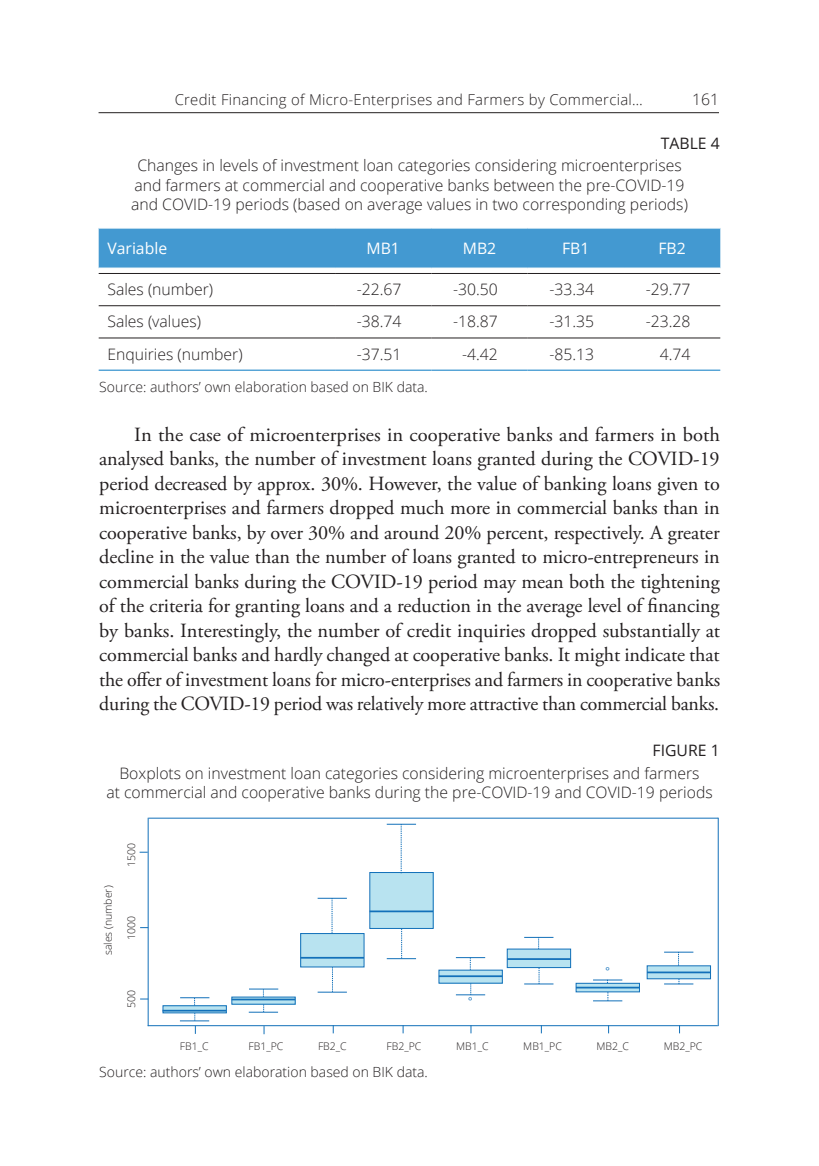
<style>
.page{position:relative;width:819px;height:1166px;background:#fff}
.page>*{position:absolute;margin:0;border:0;box-sizing:border-box;transform-origin:0 0}
.t1{font:20.12px/24.5px "Adobe Garamond Pro";letter-spacing:-.01em;color:#231f20;text-align:justify}
.t2{font:300 15.75px/19.2px "Open Sans";color:#231f20;text-align:center}
.t3{font:15.75px "Open Sans";color:#fff}
.t4{font:15.75px "Open Sans";color:#231f20}
.t5{font:300 15.75px "Open Sans";color:#1270b9}
.t6{font:300 14.88px "Open Sans";letter-spacing:.02em;color:#231f20}
.t7{font:300 14px "Open Sans";color:#231f20}
.t8{font:300 10.5px "Open Sans";color:#231f20}
</style>
<div class="page">
<hr style="left:98px;top:112px;width:621px;height:1px;background:#231f20">
<div style="left:99px;top:229px;width:621px;height:39px;background:#4399d1"></div>
<hr style="left:99px;top:305px;width:236px;height:1px;background:#231f20">
<hr style="left:335px;top:305px;width:96px;height:1px;background:#231f20">
<hr style="left:431px;top:305px;width:96px;height:1px;background:#231f20">
<hr style="left:527px;top:305px;width:97px;height:1px;background:#231f20">
<hr style="left:624px;top:305px;width:96px;height:1px;background:#231f20">
<hr style="left:99px;top:273px;width:236px;height:1px;background:#231f20">
<hr style="left:335px;top:273px;width:96px;height:1px;background:#231f20">
<hr style="left:431px;top:273px;width:96px;height:1px;background:#231f20">
<hr style="left:527px;top:273px;width:97px;height:1px;background:#231f20">
<hr style="left:624px;top:273px;width:96px;height:1px;background:#231f20">
<hr style="left:99px;top:338px;width:236px;height:1px;background:#231f20">
<hr style="left:335px;top:338px;width:96px;height:1px;background:#231f20">
<hr style="left:431px;top:338px;width:96px;height:1px;background:#231f20">
<hr style="left:527px;top:338px;width:97px;height:1px;background:#231f20">
<hr style="left:624px;top:338px;width:96px;height:1px;background:#231f20">
<hr style="left:99px;top:369px;width:236px;height:2px;background:#4399d1">
<hr style="left:335px;top:369px;width:96px;height:2px;background:#4399d1">
<hr style="left:431px;top:369px;width:96px;height:2px;background:#4399d1">
<hr style="left:527px;top:369px;width:97px;height:2px;background:#4399d1">
<hr style="left:624px;top:369px;width:96px;height:2px;background:#4399d1">
<hr style="left:148px;top:818px;width:1px;height:208px;background:#1270b9">
<div style="left:301px;top:933px;width:63px;height:34px;background:#b8e3f0"></div>
<div style="left:300px;top:933px;width:64px;height:34px;border:1px solid #1270b9"></div>
<hr style="left:300px;top:957px;width:64px;height:1px;background:#1270b9">
<hr style="left:149px;top:818px;width:569px;height:1px;background:#1270b9">
<hr style="left:148px;top:1025px;width:569px;height:1px;background:#1270b9">
<hr style="left:717px;top:818px;width:1px;height:208px;background:#1270b9">
<svg style="left:165px;top:1007px;width:59px;height:3px"></svg>
<div style="left:163px;top:1005px;width:63px;height:8px;border:1px solid #1270b9"></div>
<hr style="left:162px;top:1010px;width:64px;height:1px;background:#1270b9">
<svg style="left:180px;top:997px;width:29px;height:8px"></svg>
<svg style="left:233px;top:1000px;width:60px;height:2px"></svg>
<hr style="left:232px;top:998px;width:63px;height:2px;background:#1270b9">
<svg style="left:249px;top:989px;width:29px;height:8px"></svg>
<svg style="left:249px;top:1004px;width:29px;height:9px"></svg>
<svg style="left:332px;top:899px;width:1px;height:34px"></svg>
<hr style="left:317px;top:898px;width:30px;height:1px;background:#1270b9">
<svg style="left:332px;top:967px;width:1px;height:25px"></svg>
<hr style="left:317px;top:992px;width:30px;height:1px;background:#1270b9">
<div style="left:370px;top:872px;width:63px;height:56px;background:#b8e3f0"></div>
<hr style="left:369px;top:910px;width:64px;height:2px;background:#1270b9">
<svg style="left:387px;top:824px;width:29px;height:49px"></svg>
<svg style="left:387px;top:928px;width:29px;height:31px"></svg>
<div style="left:439px;top:970px;width:63px;height:13px;background:#b8e3f0"></div>
<div style="left:438px;top:970px;width:64px;height:13px;border:1px solid #1270b9"></div>
<hr style="left:439px;top:975px;width:63px;height:2px;background:#1270b9">
<svg style="left:456px;top:957px;width:29px;height:13px"></svg>
<svg style="left:456px;top:983px;width:29px;height:12px"></svg>
<svg style="left:578px;top:985px;width:59px;height:5px"></svg>
<div style="left:576px;top:983px;width:63px;height:9px;border:1px solid #1270b9"></div>
<hr style="left:576px;top:987px;width:63px;height:1px;background:#1270b9">
<svg style="left:593px;top:980px;width:29px;height:3px"></svg>
<svg style="left:593px;top:992px;width:29px;height:9px"></svg>
<svg style="left:180px;top:1013px;width:29px;height:21px"></svg>
<div style="left:507px;top:949px;width:63px;height:18px;background:#b8e3f0"></div>
<div style="left:507px;top:949px;width:64px;height:19px;border:1px solid #1270b9"></div>
<hr style="left:507px;top:958px;width:63px;height:2px;background:#1270b9">
<svg style="left:524px;top:937px;width:29px;height:12px"></svg>
<svg style="left:524px;top:968px;width:29px;height:16px"></svg>
<div style="left:647px;top:966px;width:63px;height:13px;background:#b8e3f0"></div>
<div style="left:647px;top:965px;width:63px;height:14px;border:1px solid #1270b9"></div>
<hr style="left:647px;top:971px;width:63px;height:2px;background:#1270b9">
<svg style="left:664px;top:952px;width:29px;height:13px"></svg>
<svg style="left:664px;top:979px;width:29px;height:5px"></svg>
<p class="t6" style="left:175px;top:90px;width:469px">Credit Financing of Micro-Enterprises and Farmers by Commercial…</p>
<p class="t2" style="left:692px;top:90px;width:28px">161</p>
<p class="t4" style="left:660px;top:132px;width:60px">TABLE 4</p>
<p class="t2" style="left:131px;top:155px;width:558px">Changes in levels of investment loan categories considering microenterprises and farmers at commercial and cooperative banks between the pre-COVID-19 and COVID-19 periods (based on average values in two corresponding periods)</p>
<p class="t3" style="left:107px;top:237px;width:61px">Variable</p>
<p class="t3" style="left:366px;top:237px;width:35px">MB1</p>
<p class="t3" style="left:463px;top:237px;width:35px">MB2</p>
<p class="t3" style="left:562px;top:237px;width:29px">FB1</p>
<p class="t3" style="left:658px;top:237px;width:29px">FB2</p>
<p class="t2" style="left:107px;top:279px;width:107px">Sales (number)</p>
<p class="t2" style="left:357px;top:279px;width:46px">-22.67</p>
<p class="t2" style="left:453px;top:279px;width:46px">-30.50</p>
<p class="t2" style="left:549px;top:279px;width:46px">-33.34</p>
<p class="t2" style="left:645px;top:279px;width:46px">-29.77</p>
<p class="t2" style="left:107px;top:312px;width:95px">Sales (values)</p>
<p class="t2" style="left:357px;top:312px;width:46px">-38.74</p>
<p class="t2" style="left:453px;top:312px;width:46px">-18.87</p>
<p class="t2" style="left:549px;top:312px;width:46px">-31.35</p>
<p class="t2" style="left:645px;top:312px;width:46px">-23.28</p>
<p class="t2" style="left:107px;top:344px;width:137px">Enquiries (number)</p>
<p class="t2" style="left:357px;top:344px;width:46px">-37.51</p>
<p class="t2" style="left:462px;top:344px;width:37px">-4.42</p>
<p class="t2" style="left:549px;top:344px;width:46px">-85.13</p>
<p class="t2" style="left:659px;top:344px;width:32px">4.74</p>
<p class="t7" style="left:99px;top:377px;width:330px">Source: authors’ own elaboration based on BIK data.</p>
<p class="t1" style="left:99px;top:423px;width:622px;text-indent:35px">In the case of microenterprises in cooperative banks and farmers in both analysed banks, the number of investment loans granted during the COVID-19 period decreased by approx. 30%. However, the value of banking loans given to microenterprises and farmers dropped much more in commercial banks than in cooperative banks, by over 30% and around 20% percent, respectively. A greater decline in the value than the number of loans granted to micro-entrepreneurs in commercial banks during the COVID-19 period may mean both the tightening of the criteria for granting loans and a reduction in the average level of financing by banks. Interestingly, the number of credit inquiries dropped substantially at commercial banks and hardly changed at cooperative banks. It might indicate that the offer of investment loans for micro-enterprises and farmers in cooperative banks during the COVID-19 period was relatively more attractive than commercial banks.</p>
<p class="t4" style="left:652px;top:739px;width:69px">FIGURE 1</p>
<p class="t2" style="left:106px;top:763px;width:608px">Boxplots on investment loan categories considering microenterprises and farmers<br>at commercial and cooperative banks during the pre-COVID-19 and COVID-19 periods</p>
<p class="t8" style="left:101px;top:955px;width:71px;rotate:-90deg">sales (number)</p>
<p class="t8" style="left:124px;top:867px;width:25px;rotate:-90deg">1500</p>
<p class="t8" style="left:124px;top:940px;width:25px;rotate:-90deg">1000</p>
<p class="t8" style="left:124px;top:1007px;width:19px;rotate:-90deg">500</p>
<p class="t5" style="left:466px;top:993px;width:11px">˚</p>
<p class="t5" style="left:603px;top:963px;width:11px">˚</p>
<p class="t8" style="left:180px;top:1039px;width:30px">FB1_C</p>
<p class="t8" style="left:248px;top:1039px;width:36px">FB1_PC</p>
<p class="t8" style="left:318px;top:1039px;width:30px">FB2_C</p>
<p class="t8" style="left:386px;top:1039px;width:36px">FB2_PC</p>
<p class="t8" style="left:456px;top:1039px;width:34px">MB1_C</p>
<p class="t8" style="left:523px;top:1039px;width:40px">MB1_PC</p>
<p class="t8" style="left:596px;top:1039px;width:34px">MB2_C</p>
<p class="t8" style="left:663px;top:1039px;width:40px">MB2_PC</p>
<p class="t7" style="left:99px;top:1062px;width:330px">Source: authors’ own elaboration based on BIK data.</p>
</div>
